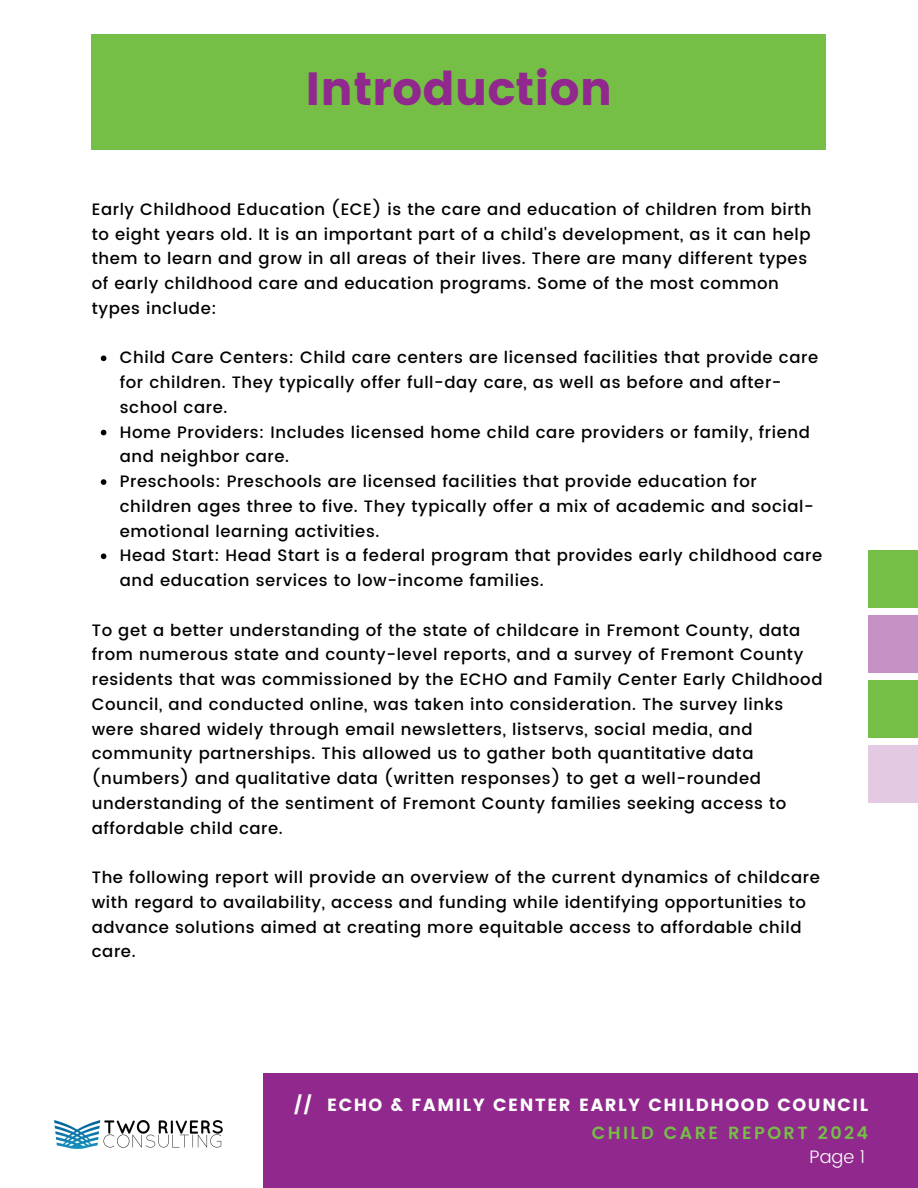
<style>
.page{position:relative;width:918px;height:1188px;background:#fff}
.page>*{position:absolute;margin:0;border:0;box-sizing:border-box;transform-origin:0 0}
.t1{font:46.5px "Poppins";color:#91288e}
.t2{font:300 18px "Poppins";color:#fcfefb}
.t3{font:17.55px "Poppins";letter-spacing:.09em;color:#fcfefb}
.t4{font:600 17.55px "Poppins";letter-spacing:.135em;color:#75bf46}
.t5{font:500 16.5px/24.8px "Poppins";letter-spacing:.035em;color:#000}
</style>
<div class="page">
<svg style="left:101px;top:356px;width:5px;height:5px"></svg>
<svg style="left:101px;top:430px;width:5px;height:5px"></svg>
<svg style="left:101px;top:479px;width:5px;height:6px"></svg>
<svg style="left:101px;top:554px;width:5px;height:5px"></svg>
<div style="left:92px;top:34px;width:734px;height:115px;background:#75bf46"></div>
<div style="left:263px;top:1073px;width:655px;height:115px;background:#91288e"></div>
<div style="left:868px;top:745px;width:50px;height:57px;background:#e3cae2"></div>
<div style="left:868px;top:680px;width:50px;height:58px;background:#75bf46"></div>
<div style="left:868px;top:615px;width:50px;height:58px;background:#c692c5"></div>
<div style="left:868px;top:551px;width:50px;height:57px;background:#75bf46"></div>
<img style="left:54px;top:1120px;width:169px;height:29px">
<h3 class="t1" style="left:306px;top:61px;width:308px">Introduction</h3>
<h1 class="t5" style="left:92px;top:197px;width:721px">Early Childhood Education (ECE) is the care and education of children from birth to eight years old. It is an important part of a child's development, as it can help them to learn and grow in all areas of their lives. There are many different types of early childhood care and education programs. Some of the most common types include:</h1>
<h3 class="t5" style="left:120px;top:345px;width:700px">Child Care Centers: Child care centers are licensed facilities that provide care for children. They typically offer full-day care, as well as before and after&shy;school care.</h3>
<p class="t5" style="left:120px;top:420px;width:692px">Home Providers: Includes licensed home child care providers or family, friend and neighbor care.</p>
<p class="t5" style="left:120px;top:469px;width:695px">Preschools: Preschools are licensed facilities that provide education for children ages three to five. They typically offer a mix of academic and social&shy;emotional learning activities.</p>
<p class="t5" style="left:120px;top:543px;width:704px">Head Start: Head Start is a federal program that provides early childhood care and education services to low-income families.</p>
<p class="t5" style="left:92px;top:618px;width:732px">To get a better understanding of the state of childcare in Fremont County, data from numerous state and county-level reports, and a survey of Fremont County residents that was commissioned by the ECHO and Family Center Early Childhood Council, and conducted online, was taken into consideration. The survey links were shared widely through email newsletters, listservs, social media, and community partnerships. This allowed us to gather both quantitative data (numbers) and qualitative data (written responses) to get a well-rounded understanding of the sentiment of Fremont County families seeking access to affordable child care.</p>
<h3 class="t5" style="left:92px;top:865px;width:730px">The following report will provide an overview of the current dynamics of childcare with regard to availability, access and funding while identifying opportunities to advance solutions aimed at creating more equitable access to affordable child care.</h3>
<p class="t3" style="left:294px;top:1094px;width:576px">// ECHO &amp; FAMILY CENTER EARLY CHILDHOOD COUNCIL</p>
<h2 class="t2" style="left:810px;top:1146px;width:57px">Page 1</h2>
<p class="t4" style="left:592px;top:1122px;width:278px">CHILD CARE REPORT 2024</p>
</div>
